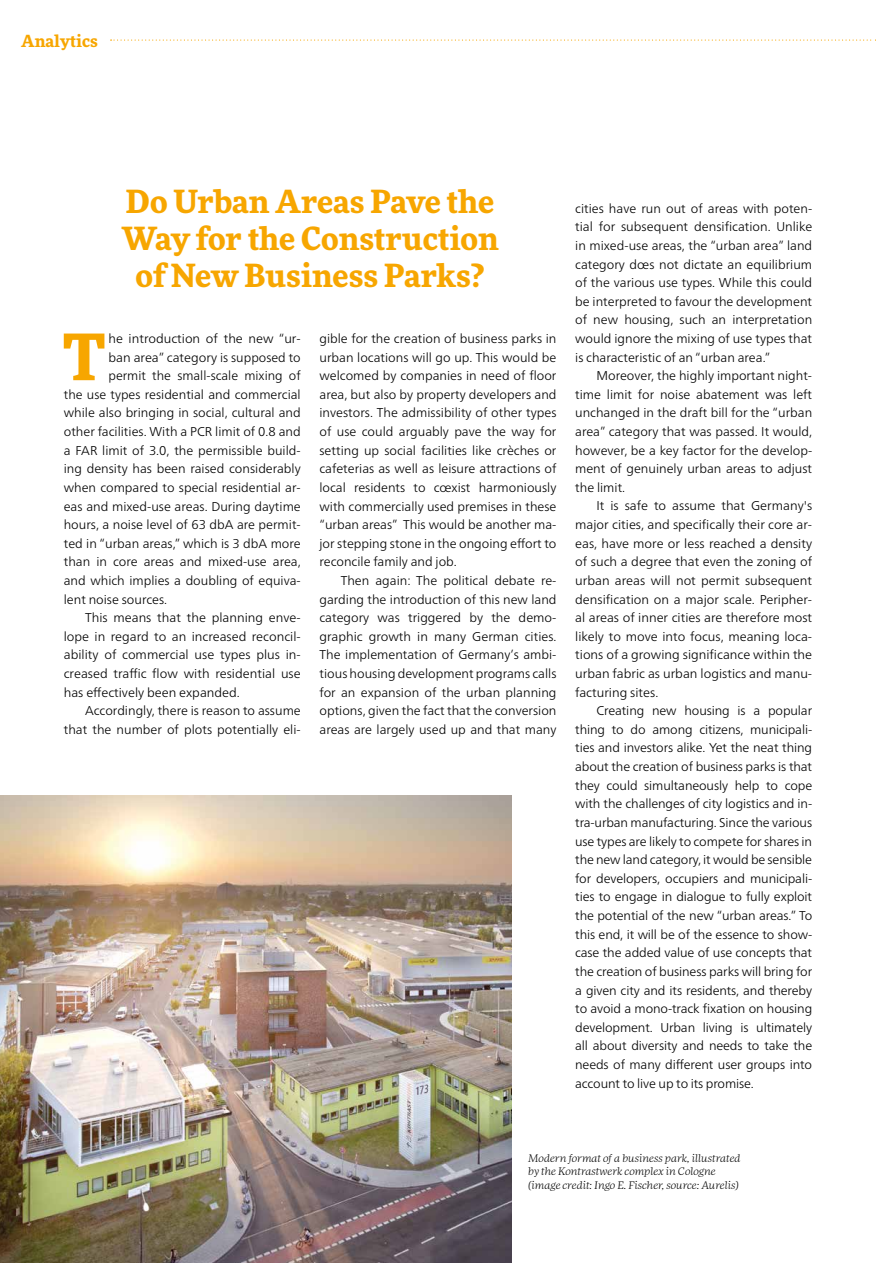
<style>
.page{position:relative;width:876px;height:1263px;background:#fff}
.page>*{position:absolute;margin:0;border:0;box-sizing:border-box;transform-origin:0 0}
.t1{font:700 63px "More Pro";color:#f7a600}
.t2{font:700 31.5px/37.2px "More Pro";color:#f7a600;text-align:center}
.t3{font:700 16.5px "More Pro";color:#f7a600}
.t4{font:300 12.75px/18.6px "Frutiger Neue LTW1 G";color:#000;text-align:justify}
.t5{font:italic 300 expanded 10.5px/13.5px "More Pro";color:#000}
</style>
<div class="page">
<svg style="left:111px;top:40px;width:765px;height:1px"></svg>
<img style="left:0;top:795px;width:511px;height:468px">
<p class="t3" style="left:21px;top:28px;width:78px">Analytics</p>
<h2 class="t2" style="left:121px;top:180px;width:379px">Do Urban Areas Pave the<br>Way for the Construction of New Business Parks?</h2>
<h1 class="t1" style="left:63px;top:309px;width:44px">T</h1>
<p class="t4" style="left:108px;top:329px;width:194px">he introduction of the new “ur-</p>
<p class="t4" style="left:108px;top:348px;width:194px">ban area” category is supposed to</p>
<p class="t4" style="left:108px;top:366px;width:194px">permit the small-scale mixing of</p>
<p class="t4" style="left:64px;top:385px;width:238px">the use types residential and commercial</p>
<p class="t4" style="left:64px;top:404px;width:238px">while also bringing in social, cultural and</p>
<p class="t4" style="left:64px;top:422px;width:238px">other facilities. With a PCR limit of 0.8 and</p>
<p class="t4" style="left:64px;top:441px;width:238px">a FAR limit of 3.0, the permissible build-</p>
<p class="t4" style="left:64px;top:459px;width:238px">ing density has been raised considerably</p>
<p class="t4" style="left:64px;top:478px;width:238px">when compared to special residential ar-</p>
<p class="t4" style="left:64px;top:497px;width:238px">eas and mixed-use areas. During daytime</p>
<p class="t4" style="left:64px;top:515px;width:238px">hours, a noise level of 63 dbA are permit-</p>
<p class="t4" style="left:64px;top:534px;width:238px">ted in “urban areas,” which is 3 dbA more</p>
<p class="t4" style="left:64px;top:552px;width:238px">than in core areas and mixed-use area,</p>
<p class="t4" style="left:64px;top:571px;width:238px">and which implies a doubling of equiva-</p>
<p class="t4" style="left:64px;top:590px;width:105px">lent noise sources.</p>
<p class="t4" style="left:85px;top:608px;width:217px">This means that the planning enve-</p>
<p class="t4" style="left:64px;top:627px;width:238px">lope in regard to an increased reconcil-</p>
<p class="t4" style="left:64px;top:645px;width:238px">ability of commercial use types plus in-</p>
<p class="t4" style="left:64px;top:664px;width:238px">creased traffic flow with residential use</p>
<p class="t4" style="left:64px;top:683px;width:178px">has effectively been expanded.</p>
<p class="t4" style="left:85px;top:701px;width:217px">Accordingly, there is reason to assume</p>
<p class="t4" style="left:64px;top:720px;width:238px">that the number of plots potentially eli-</p>
<p class="t4" style="left:319px;top:329px;width:239px">gible for the creation of business parks in urban locations will go up. This would be welcomed by companies in need of floor area, but also by property developers and investors. The admissibility of other types of use could arguably pave the way for setting up social facilities like crèches or cafeterias as well as leisure attractions of local residents to coexist harmoniously with commercially used premises in these “urban areas” This would be another ma&shy;jor stepping stone in the ongoing effort to reconcile family and job.</p>
<p class="t4" style="left:319px;top:571px;width:239px;text-indent:21px">Then again: The political debate re&shy;garding the introduction of this new land category was triggered by the demo&shy;graphic growth in many German cities.<br>The implementation of Germany’s ambi&shy;tious housing development programs calls for an expansion of the urban planning options, given the fact that the conversion areas are largely used up and that many</p>
<p class="t4" style="left:575px;top:199px;width:239px">cities have run out of areas with poten&shy;tial for subsequent densification. Unlike in mixed-use areas, the “urban area” land category does not dictate an equilibrium of the various use types. While this could be interpreted to favour the development of new housing, such an interpretation would ignore the mixing of use types that is characteristic of an “urban area.”</p>
<p class="t4" style="left:575px;top:366px;width:239px;text-indent:21px">Moreover, the highly important night&shy;time limit for noise abatement was left unchanged in the draft bill for the “urban area” category that was passed. It would, however, be a key factor for the develop&shy;ment of genuinely urban areas to adjust the limit.</p>
<p class="t4" style="left:575px;top:497px;width:239px;text-indent:21px">It is safe to assume that Germany's major cities, and specifically their core ar&shy;eas, have more or less reached a density of such a degree that even the zoning of urban areas will not permit subsequent densification on a major scale. Peripher&shy;al areas of inner cities are therefore most likely to move into focus, meaning loca&shy;tions of a growing significance within the urban fabric as urban logistics and manu&shy;facturing sites.</p>
<p class="t4" style="left:575px;top:701px;width:239px;text-indent:21px">Creating new housing is a popular thing to do among citizens, municipali&shy;ties and investors alike. Yet the neat thing about the creation of business parks is that they could simultaneously help to cope with the challenges of city logistics and in&shy;tra-urban manufacturing. Since the various use types are likely to compete for shares in the new land category, it would be sensible for developers, occupiers and municipali&shy;ties to engage in dialogue to fully exploit the potential of the new “urban areas.” To this end, it will be of the essence to show&shy;case the added value of use concepts that the creation of business parks will bring for a given city and its residents, and thereby to avoid a mono-track fixation on housing development. Urban living is ultimately all about diversity and needs to take the needs of many different user groups into account to live up to its promise.</p>
<p class="t5" style="left:528px;top:1151px;width:214px">Modern format of a business park, illustrated by the Kontrastwerk complex in Cologne (image credit: Ingo E. Fischer, source: Aurelis)</p>
</div>
